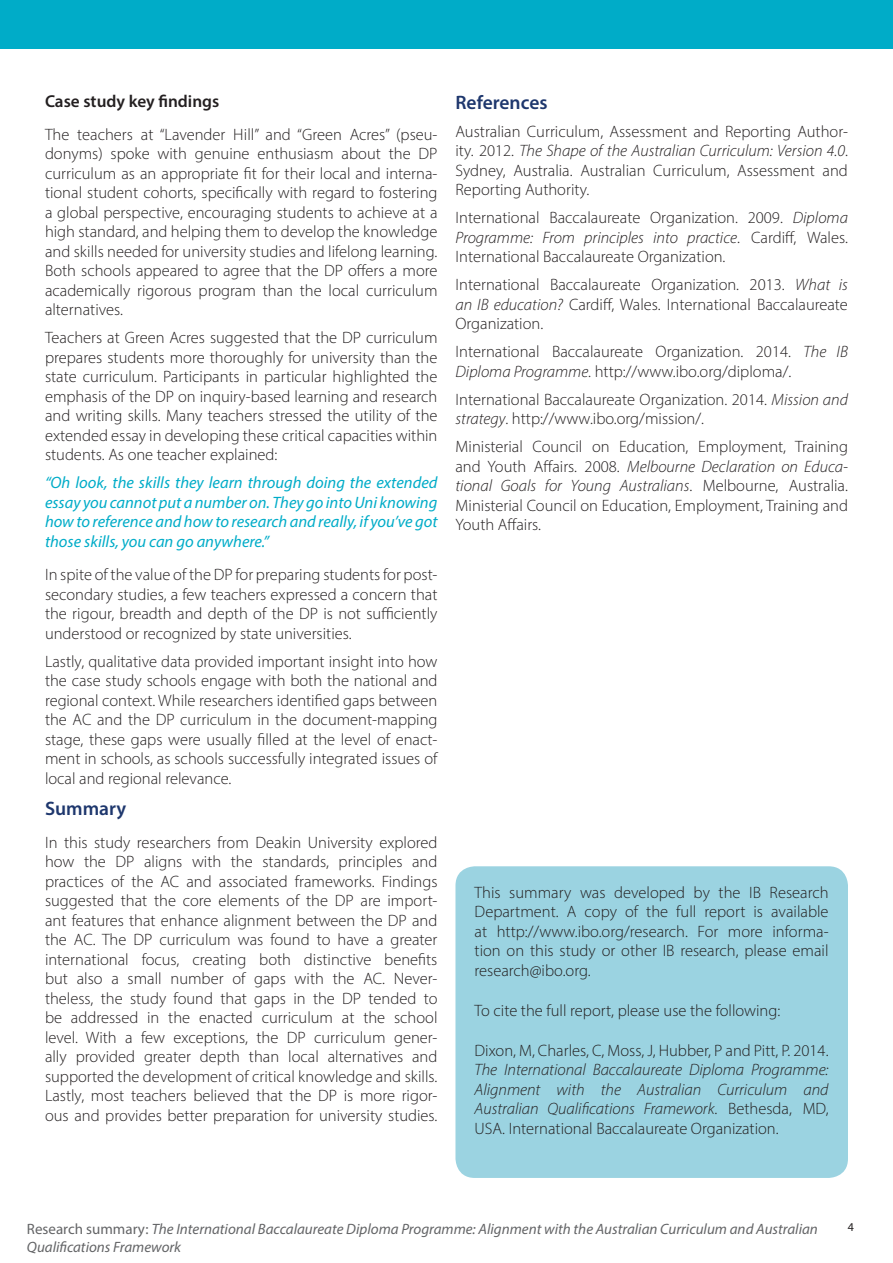
<style>
.page{position:relative;width:893px;height:1263px;background:#fff}
.page>*{position:absolute;margin:0;border:0;box-sizing:border-box;transform-origin:0 0}
.Main_body{font:600 19.5px "Myriad Pro";color:#1e376d}
.Heading_1_-_dark_blu{font:600 19.5px "Myriad Pro";color:#1e376d}
.Body_subheading{font:600 17.25px "Myriad Pro";color:#231f20}
.Main_body-2{font:300 16.5px/19.5px "Myriad Pro";color:#231f20;text-align:justify}
.Citation_box{font:300 16.5px/19.5px "Myriad Pro";color:#231f20;text-align:justify}
.Citation_box-2{font:italic 300 16.5px/19.5px "Myriad Pro";color:#231f20;text-align:justify}
.Call-out_TEAL{font:italic 16.5px/19.5px "Myriad Pro";color:#00acc8;text-align:justify}
.t1{font:italic 15px "Myriad Pro";color:#636466}
.t2{font:12px "Myriad Pro";color:#231f20}
.s1{font-style:italic}
.s2{font-style:normal}
</style>
<div class="page">
<div style="left:0;top:0;width:893px;height:48px;background:#00acc8"></div>
<div style="left:455px;top:866px;width:393px;height:312px;background:#9bd3e1;border-radius:19px"></div>
<p class="Body_subheading" style="left:45px;top:90px;width:176px">Case study key findings</p>
<p class="Main_body-2" style="left:45px;top:125px;width:394px">The teachers at “Lavender Hill” and “Green Acres” (pseu&shy;donyms) spoke with genuine enthusiasm about the DP curriculum as an appropriate fit for their local and interna&shy;tional student cohorts, specifically with regard to fostering a global perspective, encouraging students to achieve at a high standard, and helping them to develop the knowledge and skills needed for university studies and lifelong learning.<br>Both schools appeared to agree that the DP offers a more academically rigorous program than the local curriculum alternatives.</p>
<p class="Main_body-2" style="left:45px;top:328px;width:394px">Teachers at Green Acres suggested that the DP curriculum prepares students more thoroughly for university than the state curriculum. Participants in particular highlighted the emphasis of the DP on inquiry-based learning and research and writing skills. Many teachers stressed the utility of the extended essay in developing these critical capacities within students. As one teacher explained:</p>
<p class="Call-out_TEAL" style="left:45px;top:473px;width:394px">“Oh look, the skills they learn through doing the extended essay you cannot put a number on. They go into Uni knowing how to reference and how to research and really, if you’ve got those skills, you can go anywhere.”</p>
<p class="Main_body-2" style="left:45px;top:565px;width:394px">In spite of the value of the DP for preparing students for post&shy;secondary studies, a few teachers expressed a concern that the rigour, breadth and depth of the DP is not sufficiently understood or recognized by state universities.</p>
<p class="Main_body-2" style="left:45px;top:651px;width:394px">Lastly, qualitative data provided important insight into how the case study schools engage with both the national and regional context. While researchers identified gaps between the AC and the DP curriculum in the document-mapping stage, these gaps were usually filled at the level of enact&shy;ment in schools, as schools successfully integrated issues of local and regional relevance.</p>
<p class="Heading_1_-_dark_blu" style="left:45px;top:795px;width:83px">Summary</p>
<p class="Main_body-2" style="left:45px;top:832px;width:394px">In this study researchers from Deakin University explored how the DP aligns with the standards, principles and practices of the AC and associated frameworks. Findings suggested that the core elements of the DP are import&shy;ant features that enhance alignment between the DP and the AC. The DP curriculum was found to have a greater international focus, creating both distinctive benefits but also a small number of gaps with the AC. Never&shy;theless, the study found that gaps in the DP tended to be addressed in the enacted curriculum at the school level. With a few exceptions, the DP curriculum gener&shy;ally provided greater depth than local alternatives and supported the development of critical knowledge and skills.<br>Lastly, most teachers believed that the DP is more rigor&shy;ous and provides better preparation for university studies.</p>
<p class="Main_body" style="left:455px;top:90px;width:94px">References</p>
<p class="Main_body-2" style="left:455px;top:121px;width:394px">Australian Curriculum, Assessment and Reporting Author&shy;ity. 2012. <span class="s1">The Shape of the Australian Curriculum: Version 4.0</span>.<br>Sydney, Australia. Australian Curriculum, Assessment and Reporting Authority.</p>
<p class="Main_body-2" style="left:455px;top:208px;width:394px">International Baccalaureate Organization. 2009. <span class="s1">Diploma Programme: From principles into practice</span>. Cardiff, Wales.<br>International Baccalaureate Organization.</p>
<p class="Main_body-2" style="left:455px;top:275px;width:394px">International Baccalaureate Organization. 2013. <span class="s1">What is an IB education?</span> Cardiff, Wales. International Baccalaureate Organization.</p>
<p class="Main_body-2" style="left:455px;top:342px;width:394px">International Baccalaureate Organization. 2014. <span class="s1">The IB<br>Diploma Programme</span>. http://www.ibo.org/diploma/.</p>
<p class="Main_body-2" style="left:455px;top:389px;width:394px">International Baccalaureate Organization. 2014. <span class="s1">Mission and strategy</span>. http://www.ibo.org/mission/.</p>
<p class="Main_body-2" style="left:455px;top:437px;width:394px">Ministerial Council on Education, Employment, Training and Youth Affairs. 2008. <span class="s1">Melbourne Declaration on Educa&shy;tional Goals for Young Australians</span>. Melbourne, Australia.<br>Ministerial Council on Education, Employment, Training and Youth Affairs.</p>
<p class="Citation_box" style="left:475px;top:882px;width:356px">This summary was developed by the IB Research Department. A copy of the full report is available at http://www.ibo.org/research. For more informa&shy;tion on this study or other IB research, please email research@ibo.org.</p>
<p class="Citation_box" style="left:475px;top:1000px;width:307px">To cite the full report, please use the following:</p>
<p class="Citation_box-2" style="left:475px;top:1040px;width:356px"><span class="s2">Dixon, M, Charles, C, Moss, J, Hubber, P and Pitt, P. 2014.<br></span>The International Baccalaureate Diploma Programme:<br>Alignment with the Australian Curriculum and Australian Qualifications Framework<span class="s2">. Bethesda, MD, USA. International Baccalaureate Organization.</span></p>
<p class="t1" style="left:27px;top:1219px;width:792px"><span class="s2">Research summary:</span> The International Baccalaureate Diploma Programme: Alignment with the Australian Curriculum and Australian</p>
<p class="t2" style="left:848px;top:1220px;width:8px">4</p>
<p class="t1" style="left:27px;top:1237px;width:156px">Qualifications Framework</p>
</div>
